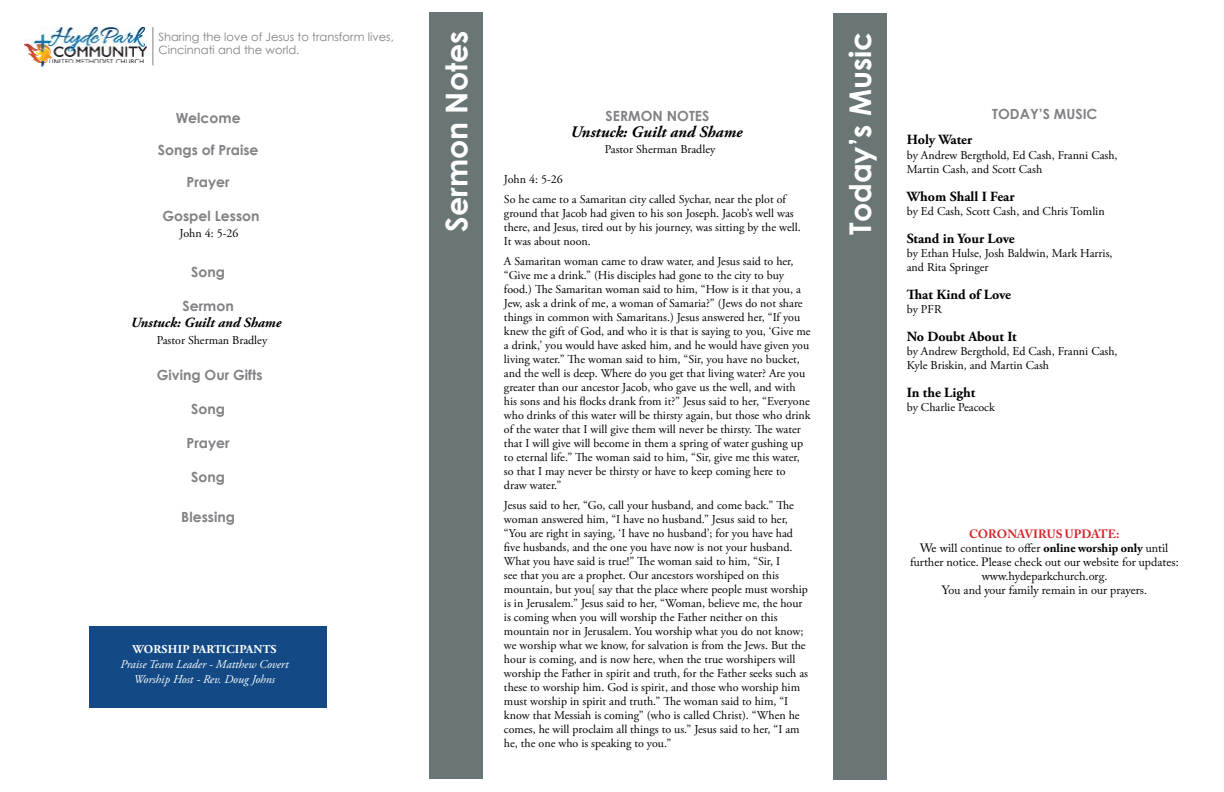
<style>
.page{position:relative;width:1224px;height:792px;background:#fff}
.page>*{position:absolute;margin:0;border:0;box-sizing:border-box;transform-origin:0 0}
.t1{font:700 30px "Century Gothic";color:#fff}
.t2{font:italic 700 16px "Adobe Garamond Pro";color:#000}
.t3{font:700 14px "Century Gothic";color:#808285}
.t4{font:700 14px "Adobe Garamond Pro";color:#000}
.t5{font:italic 700 14px "Adobe Garamond Pro";color:#000}
.t6{font:12px/14px "Adobe Garamond Pro";color:#000}
.t7{font:12px/14px "Adobe Caslon Pro";color:#000;text-align:center}
.t8{font:italic 12px/15px "Adobe Garamond Pro";color:#fff;text-align:center}
.t9{font:700 12px "Adobe Garamond Pro";letter-spacing:.015em;color:#fff}
.t10{font:11.5px/13.8px "Century Gothic";color:#808285}
.s1{font-weight:700;color:#d2232a}
.s2{font-weight:700}
</style>
<div class="page">
<img style="left:24px;top:27px;width:123px;height:39px">
<hr style="left:152px;top:27px;width:1px;height:38px;background:#808285">
<div style="left:833px;top:13px;width:54px;height:767px;background:#6a7675"></div>
<div style="left:429px;top:12px;width:54px;height:767px;background:#6a7675"></div>
<div style="left:89px;top:626px;width:238px;height:82px;background:#134a86"></div>
<p class="t10" style="left:158px;top:29px;width:237px">Sharing the love of Jesus to transform lives,<br>Cincinnati and the world.</p>
<h1 class="t1" style="left:842px;top:235px;width:205px;rotate:-90deg">Today’s Music</h1>
<h1 class="t1" style="left:438px;top:232px;width:202px;rotate:-90deg">Sermon Notes</h1>
<p class="t3" style="left:606px;top:107px;width:105px">SERMON NOTES</p>
<h2 class="t2" style="left:570px;top:123px;width:174px">Unstuck: Guilt and Shame</h2>
<p class="t6" style="left:605px;top:143px;width:112px">Pastor Sherman Bradley</p>
<p class="t6" style="left:504px;top:170px;width:284px;line-height:20px">John 4: 5-26<br>So he came to a Samaritan city called Sychar, near the plot of</p>
<p class="t6" style="left:504px;top:207px;width:298px">ground that Jacob had given to his son Joseph. Jacob’s well was there, and Jesus, tired out by his journey, was sitting by the well.<br>It was about noon.</p>
<p class="t6" style="left:504px;top:255px;width:308px">A Samaritan woman came to draw water, and Jesus said to her, “Give me a drink.” (His disciples had gone to the city to buy food.) The Samaritan woman said to him, “How is it that you, a Jew, ask a drink of me, a woman of Samaria?” (Jews do not share things in common with Samaritans.) Jesus answered her, “If you knew the gift of God, and who it is that is saying to you, ‘Give me a drink,’ you would have asked him, and he would have given you living water.” The woman said to him, “Sir, you have no bucket, and the well is deep. Where do you get that living water? Are you greater than our ancestor Jacob, who gave us the well, and with his sons and his flocks drank from it?” Jesus said to her, “Everyone who drinks of this water will be thirsty again, but those who drink of the water that I will give them will never be thirsty. The water that I will give will become in them a spring of water gushing up to eternal life.” The woman said to him, “Sir, give me this water, so that I may never be thirsty or have to keep coming here to draw water.”</p>
<p class="t6" style="left:504px;top:499px;width:306px">Jesus said to her, “Go, call your husband, and come back.” The woman answered him, “I have no husband.” Jesus said to her, “You are right in saying, ‘I have no husband’; for you have had five husbands, and the one you have now is not your husband.<br>What you have said is true!” The woman said to him, “Sir, I<br>see that you are a prophet. Our ancestors worshiped on this mountain, but you[ say that the place where people must worship is in Jerusalem.” Jesus said to her, “Woman, believe me, the hour is coming when you will worship the Father neither on this mountain nor in Jerusalem. You worship what you do not know; we worship what we know, for salvation is from the Jews. But the hour is coming, and is now here, when the true worshipers will worship the Father in spirit and truth, for the Father seeks such as these to worship him. God is spirit, and those who worship him must worship in spirit and truth.” The woman said to him, “I know that Messiah is coming” (who is called Christ). “When he comes, he will proclaim all things to us.” Jesus said to her, “I am he, the one who is speaking to you.”</p>
<p class="t3" style="left:176px;top:109px;width:66px">Welcome</p>
<p class="t3" style="left:158px;top:141px;width:102px">Songs of Praise</p>
<p class="t3" style="left:187px;top:173px;width:45px">Prayer</p>
<p class="t3" style="left:162px;top:207px;width:99px">Gospel Lesson</p>
<p class="t6" style="left:180px;top:227px;width:60px">John 4: 5-26</p>
<p class="t3" style="left:191px;top:263px;width:35px">Song</p>
<p class="t3" style="left:183px;top:297px;width:53px">Sermon</p>
<p class="t5" style="left:131px;top:314px;width:152px">Unstuck: Guilt and Shame</p>
<p class="t6" style="left:157px;top:334px;width:112px">Pastor Sherman Bradley</p>
<p class="t3" style="left:157px;top:366px;width:107px">Giving Our Gifts</p>
<p class="t3" style="left:191px;top:400px;width:35px">Song</p>
<p class="t3" style="left:187px;top:434px;width:45px">Prayer</p>
<p class="t3" style="left:191px;top:468px;width:35px">Song</p>
<p class="t3" style="left:181px;top:508px;width:55px">Blessing</p>
<p class="t9" style="left:132px;top:642px;width:146px">Worship Participants</p>
<p class="t8" style="left:120px;top:657px;width:170px">Praise Team Leader - Matthew Covert<br>Worship Host - Rev. Doug Johns</p>
<p class="t3" style="left:992px;top:105px;width:107px">Today’s Music</p>
<p class="t4" style="left:907px;top:132px;width:67px">Holy Water</p>
<p class="t6" style="left:907px;top:148px;width:212px">by Andrew Bergthold, Ed Cash, Franni Cash,<br>Martin Cash, and Scott Cash</p>
<p class="t4" style="left:907px;top:188px;width:109px">Whom Shall I Fear</p>
<p class="t6" style="left:907px;top:204px;width:199px">by Ed Cash, Scott Cash, and Chris Tomlin</p>
<p class="t4" style="left:907px;top:230px;width:109px">Stand in Your Love</p>
<p class="t6" style="left:907px;top:246px;width:207px">by Ethan Hulse, Josh Baldwin, Mark Harris, and Rita Springer</p>
<p class="t4" style="left:907px;top:286px;width:106px">That Kind of Love</p>
<p class="t6" style="left:907px;top:302px;width:36px">by PFR</p>
<p class="t4" style="left:907px;top:328px;width:112px">No Doubt About It</p>
<p class="t6" style="left:907px;top:344px;width:212px">by Andrew Bergthold, Ed Cash, Franni Cash,<br>Kyle Briskin, and Martin Cash</p>
<p class="t4" style="left:907px;top:384px;width:70px">In the Light</p>
<p class="t6" style="left:907px;top:400px;width:90px">by Charlie Peacock</p>
<p class="t7" style="left:910px;top:527px;width:270px"><span class="s1">CORONAVIRUS UPDATE:<br></span>We will continue to offer <span class="s2">online worship only</span> until further notice. Please check out our website for updates: www.hydeparkchurch.org.<br>You and your family remain in our prayers.</p>
</div>
